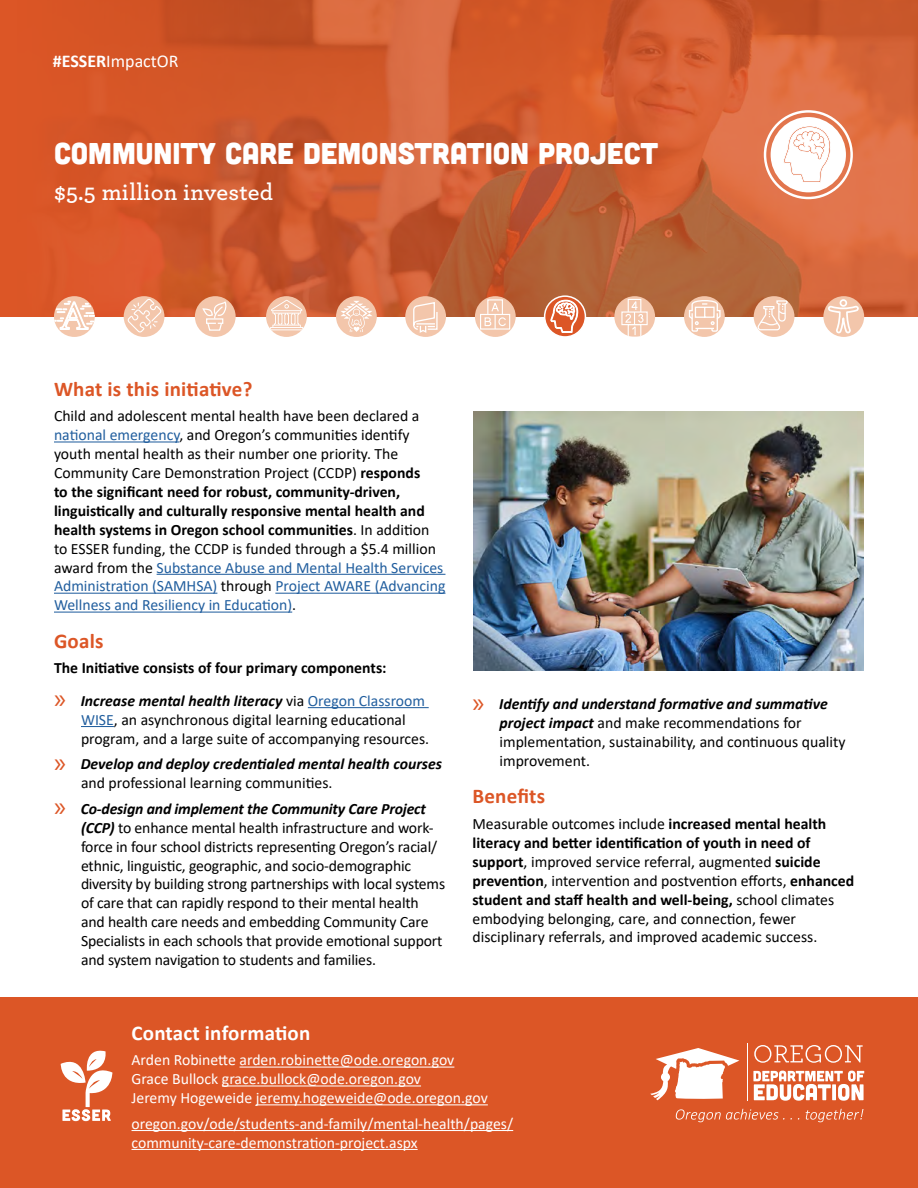
<style>
.page{position:relative;width:918px;height:1188px;background:#fff}
.page>*{position:absolute;margin:0;border:0;box-sizing:border-box;transform-origin:0 0}
.t1{font:30px "Cubano";color:#fff}
.Sub_Title{font:600 24px "Archer";letter-spacing:.01em;color:#fff}
.t2{font:700 21px "Calibri";letter-spacing:.01em;color:#dc5626}
.t3{font:700 21px "Calibri";letter-spacing:.01em;color:#fff}
.Body{font:18px "Calibri";color:#fff}
.Body-2{font:15.75px/18.9px "Calibri";color:#000}
.Body-3{font:15.75px/18.9px "Calibri";color:#fff}
.t4{font:italic 700 15.75px/18.9px "Calibri";color:#000}
.Body-4{font:700 15.75px "Calibri";color:#000}
.s1{font-weight:700}
.s2{color:#215e9e}
.s3{font-family:"Myriad Pro";font-size:28.5px;color:#dc5626}
.s4{font-weight:700;font-style:italic}
.s5{font-family:"Myriad Pro";font-weight:400;font-style:normal;font-size:28.5px;color:#dc5626}
.s6{font-weight:400;font-style:normal}
</style>
<div class="page">
<img style="left:10px;top:0;width:908px;height:317px">
<img style="left:473px;top:412px;width:390px;height:258px">
<div style="left:0;top:998px;width:918px;height:190px;background:#dc5626"></div>
<div style="left:764px;top:110px;width:89px;height:89px;border:2px solid #fff;border-radius:50%"></div>
<hr style="left:54px;top:441px;width:125px;height:2px;background:#215e9e">
<hr style="left:157px;top:574px;width:288px;height:1px;background:#215e9e">
<hr style="left:54px;top:593px;width:163px;height:1px;background:#215e9e">
<hr style="left:275px;top:593px;width:170px;height:1px;background:#215e9e">
<hr style="left:54px;top:612px;width:238px;height:1px;background:#215e9e">
<hr style="left:308px;top:707px;width:121px;height:1px;background:#215e9e">
<hr style="left:81px;top:726px;width:33px;height:1px;background:#215e9e">
<div style="left:771px;top:117px;width:75px;height:75px;background:#fff;border-radius:50%"></div>
<svg style="left:783px;top:126px;width:48px;height:57px"></svg>
<div style="left:54px;top:296px;width:41px;height:41px;background:#f3c6ab;border-radius:50%"></div>
<svg style="left:54px;top:301px;width:41px;height:29px"></svg>
<svg style="left:124px;top:296px;width:40px;height:41px;background:#f2c6af"></svg>
<svg style="left:195px;top:296px;width:41px;height:41px"></svg>
<svg style="left:266px;top:296px;width:41px;height:41px"></svg>
<svg style="left:270px;top:300px;width:33px;height:30px"></svg>
<div style="left:336px;top:296px;width:41px;height:41px;background:#f3c6ab;border-radius:50%"></div>
<svg style="left:340px;top:301px;width:33px;height:31px"></svg>
<div style="left:405px;top:296px;width:41px;height:41px;background:#f3c6ab;border-radius:50%"></div>
<svg style="left:412px;top:301px;width:26px;height:33px"></svg>
<svg style="left:475px;top:296px;width:41px;height:41px"></svg>
<svg style="left:545px;top:296px;width:40px;height:41px"></svg>
<svg style="left:551px;top:300px;width:27px;height:32px"></svg>
<div style="left:544px;top:295px;width:42px;height:43px;border:2px solid #fff;border-radius:50%"></div>
<svg style="left:614px;top:296px;width:41px;height:41px"></svg>
<div style="left:684px;top:296px;width:41px;height:41px;background:#f3c6ab;border-radius:50%"></div>
<svg style="left:688px;top:299px;width:33px;height:34px"></svg>
<div style="left:754px;top:296px;width:40px;height:41px;background:#f3c6ab;border-radius:50%"></div>
<svg style="left:757px;top:300px;width:31px;height:31px"></svg>
<svg style="left:823px;top:296px;width:41px;height:41px"></svg>
<svg style="left:61px;top:1050px;width:51px;height:71px"></svg>
<svg style="left:754px;top:1045px;width:109px;height:18px"></svg>
<svg style="left:753px;top:1071px;width:111px;height:30px"></svg>
<hr style="left:747px;top:1044px;width:1px;height:57px;background:#fff">
<svg style="left:650px;top:1048px;width:89px;height:52px"></svg>
<svg style="left:676px;top:1109px;width:108px;height:13px"></svg>
<svg style="left:806px;top:1109px;width:57px;height:13px"></svg>
<hr style="left:240px;top:1067px;width:214px;height:1px;background:#fff">
<hr style="left:222px;top:1085px;width:199px;height:1px;background:#fff">
<hr style="left:256px;top:1104px;width:232px;height:1px;background:#fff">
<hr style="left:132px;top:1130px;width:381px;height:1px;background:#fff">
<hr style="left:132px;top:1149px;width:286px;height:1px;background:#fff">
<p class="Body" style="left:53px;top:48px;width:127px"><span class="s1">#ESSER</span>ImpactOR</p>
<p class="t1" style="left:54px;top:134px;width:606px">COMMUNITY CARE DEMONSTRATION PROJECT</p>
<p class="Sub_Title" style="left:54px;top:175px;width:221px">$5.5 million invested</p>
<h1 class="t2" style="left:54px;top:374px;width:200px">What is this initiative?</h1>
<p class="Body-2" style="left:54px;top:406px;width:393px">Child and adolescent mental health have been declared a <span class="s2">national emergency</span>, and Oregon’s communities identify youth mental health as their number one priority. The Community Care Demonstration Project (CCDP) <span class="s1">responds<br>to the significant need for robust, community-driven, linguistically and culturally responsive mental health and health systems in Oregon school communities</span>. In addition to ESSER funding, the CCDP is funded through a $5.4 million award from the <span class="s2">Substance Abuse and Mental Health Services Administration (SAMHSA)</span> through <span class="s2">Project AWARE (Advancing Wellness and Resiliency in Education)</span>.</p>
<h1 class="t2" style="left:54px;top:626px;width:51px">Goals</h1>
<p class="Body-4" style="left:54px;top:657px;width:334px">The Initiative consists of four primary components:</p>
<p class="Body-2" style="left:81px;top:691px;width:350px;text-indent:-27px"><span class="s3">»</span> <span class="s4">Increase mental health literacy</span> via <span class="s2">Oregon Classroom<br>WISE</span>, an asynchronous digital learning educational program, and a large suite of accompanying resources.</p>
<p class="t4" style="left:81px;top:754px;width:363px;text-indent:-27px"><span class="s5">»</span> Develop and deploy credentialed mental health courses <span class="s6">and professional learning communities.</span></p>
<p class="Body-2" style="left:81px;top:799px;width:366px;text-indent:-27px"><span class="s3">»</span> <span class="s4">Co-design and implement the Community Care Project (CCP)</span> to enhance mental health infrastructure and work&shy;force in four school districts representing Oregon’s racial/ ethnic, linguistic, geographic, and socio-demographic diversity by building strong partnerships with local systems of care that can rapidly respond to their mental health and health care needs and embedding Community Care Specialists in each schools that provide emotional support and system navigation to students and families.</p>
<p class="Body-2" style="left:500px;top:694px;width:348px;text-indent:-27px"><span class="s3">»</span> <span class="s4">Identify and understand formative and summative project impact</span> and make recommendations for implementation, sustainability, and continuous quality improvement.</p>
<h1 class="t2" style="left:472px;top:782px;width:74px">Benefits</h1>
<p class="Body-2" style="left:472px;top:814px;width:383px">Measurable outcomes include <span class="s1">increased mental health literacy and better identification of youth in need of support</span>, improved service referral, augmented <span class="s1">suicide prevention</span>, intervention and postvention efforts, <span class="s1">enhanced student and staff health and well-being,</span> school climates embodying belonging, care, and connection, fewer disciplinary referrals, and improved academic success.</p>
<h1 class="t3" style="left:132px;top:1018px;width:180px">Contact information</h1>
<p class="Body-3" style="left:132px;top:1050px;width:358px">Arden Robinette arden.robinette@ode.oregon.gov<br>Grace Bullock grace.bullock@ode.oregon.gov<br>Jeremy Hogeweide jeremy.hogeweide@ode.oregon.gov</p>
<p class="Body-3" style="left:132px;top:1114px;width:383px">oregon.gov/ode/students-and-family/mental-health/pages/ community-care-demonstration-project.aspx</p>
</div>
